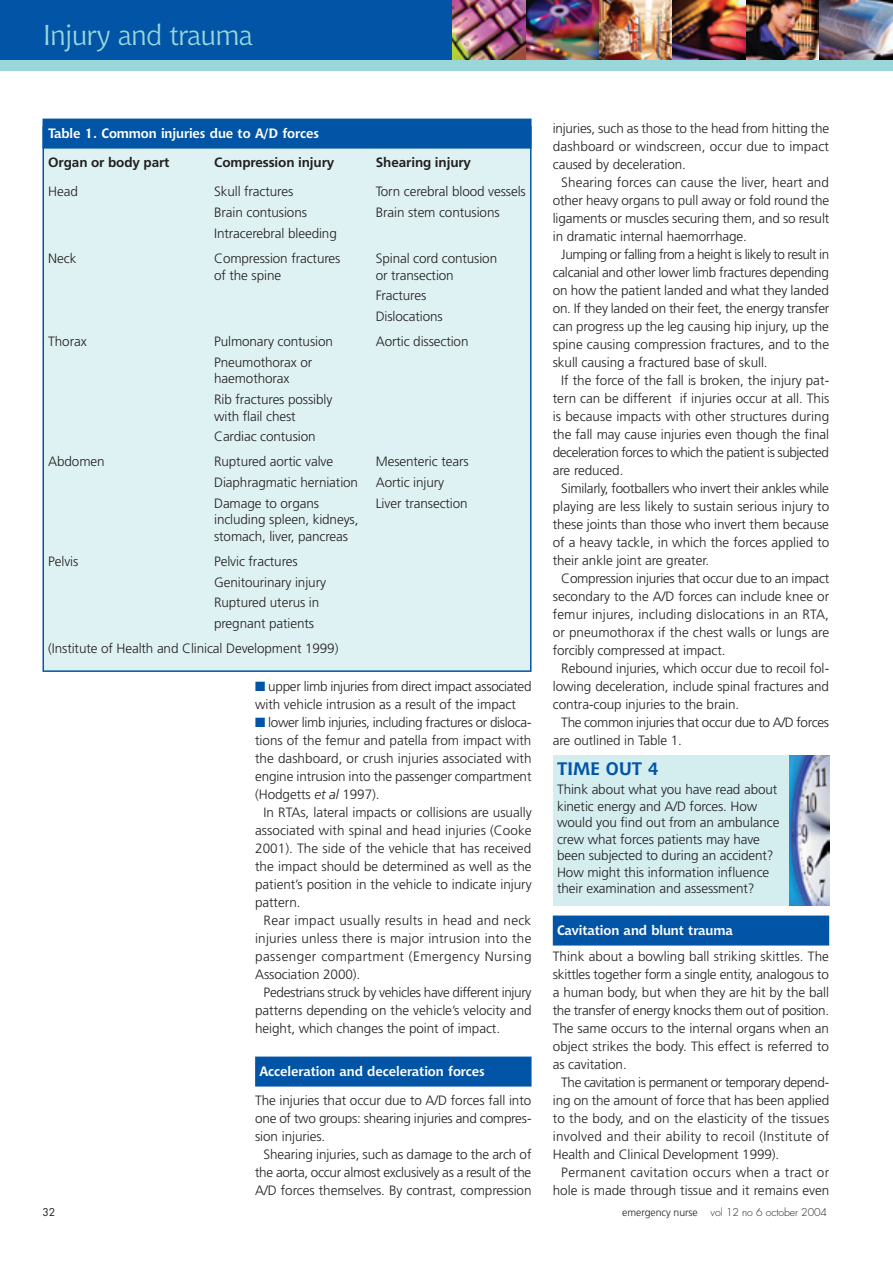
<style>
.page{position:relative;width:893px;height:1263px;background:#fff}
.page>*{position:absolute;margin:0;border:0;box-sizing:border-box;transform-origin:0 0}
.t1{font:28.5px "Chianti BT";letter-spacing:-.03em;color:#99d7db}
.t2{font:700 18px "Chianti BT";letter-spacing:-.01em;color:#0154a6}
.t3{font:300 13.5px/18px "Frutiger LT";letter-spacing:-.01em;color:#231f20;text-align:justify}
.t4{font:700 13.5px "Chianti BT";letter-spacing:-.01em;color:#fff}
.t5{font:300 13.5px/18px "Frutiger LT";letter-spacing:.01em;color:#231f20;text-align:right}
.t6{font:700 13.5px "Frutiger LT";letter-spacing:-.01em;color:#231f20}
.t7{font:300 10.5px "Futura LT";letter-spacing:-.005em;color:#231f20}
.t8{font:10.5px "Futura LT";color:#231f20}
.s1{color:#0154a6}
.s2{font-style:italic}
.s3{font-family:"Frutiger LT"}
</style>
<div class="page">
<div style="left:255px;top:1056px;width:276px;height:30px;background:#0154a6"></div>
<div style="left:553px;top:915px;width:276px;height:30px;background:#0154a6"></div>
<div style="left:553px;top:755px;width:276px;height:151px;background:#d4edef"></div>
<img style="left:789px;top:755px;width:40px;height:151px">
<div style="left:0;top:0;width:892px;height:60px;background:#0154a6"></div>
<img style="left:453px;top:0;width:220px;height:60px">
<img style="left:526px;top:0;width:74px;height:60px">
<img style="left:600px;top:0;width:72px;height:60px">
<img style="left:673px;top:0;width:73px;height:60px">
<img style="left:746px;top:0;width:73px;height:60px">
<img style="left:819px;top:0;width:74px;height:60px">
<div style="left:0;top:60px;width:893px;height:11px;background:#99d7db"></div>
<div style="left:43px;top:127px;width:488px;height:544px;background:#dff2f3"></div>
<div style="left:43px;top:119px;width:488px;height:30px;background:#0154a6"></div>
<h1 class="t1" style="left:43px;top:17px;width:212px">Injury and trauma</h1>
<p class="t4" style="left:48px;top:125px;width:272px">Table 1. Common injuries due to A/D forces</p>
<p class="t6" style="left:48px;top:155px;width:123px">Organ or body part</p>
<p class="t6" style="left:214px;top:155px;width:122px">Compression injury</p>
<p class="t6" style="left:376px;top:155px;width:97px">Shearing injury</p>
<p class="t3" style="left:48px;top:183px;width:31px">Head</p>
<p class="t3" style="left:214px;top:183px;width:81px">Skull fractures</p>
<p class="t3" style="left:376px;top:183px;width:152px">Torn cerebral blood vessels</p>
<p class="t3" style="left:214px;top:204px;width:94px">Brain contusions</p>
<p class="t3" style="left:376px;top:204px;width:125px">Brain stem contusions</p>
<p class="t3" style="left:214px;top:224px;width:124px">Intracerebral bleeding</p>
<p class="t3" style="left:48px;top:249px;width:30px">Neck</p>
<p class="t3" style="left:214px;top:249px;width:128px">Compression fractures</p>
<p class="t3" style="left:376px;top:249px;width:123px">Spinal cord contusion</p>
<p class="t3" style="left:214px;top:266px;width:69px">of the spine</p>
<p class="t3" style="left:376px;top:265px;width:80px;line-height:20.7px;text-align:left">or transection<br>Fractures<br>Dislocations</p>
<p class="t3" style="left:48px;top:333px;width:40px">Thorax</p>
<p class="t3" style="left:214px;top:333px;width:120px">Pulmonary contusion</p>
<p class="t3" style="left:376px;top:333px;width:94px">Aortic dissection</p>
<p class="t3" style="left:214px;top:354px;width:100px;line-height:16.5px">Pneumothorax or haemothorax</p>
<p class="t3" style="left:214px;top:391px;width:120px;line-height:16.5px">Rib fractures possibly with flail chest</p>
<p class="t3" style="left:214px;top:428px;width:103px">Cardiac contusion</p>
<p class="t3" style="left:48px;top:453px;width:58px">Abdomen</p>
<p class="t3" style="left:214px;top:453px;width:121px">Ruptured aortic valve</p>
<p class="t3" style="left:376px;top:453px;width:94px">Mesenteric tears</p>
<p class="t3" style="left:214px;top:474px;width:146px">Diaphragmatic herniation</p>
<p class="t3" style="left:376px;top:474px;width:70px">Aortic injury</p>
<p class="t3" style="left:214px;top:494px;width:106px">Damage to organs</p>
<p class="t3" style="left:376px;top:494px;width:94px">Liver transection</p>
<p class="t3" style="left:214px;top:512px;width:146px;line-height:16.5px">including spleen, kidneys, stomach, liver, pancreas</p>
<p class="t3" style="left:48px;top:552px;width:32px">Pelvis</p>
<p class="t3" style="left:214px;top:551px;width:113px;line-height:20.7px;text-align:left">Pelvic fractures<br>Genitourinary injury<br>Ruptured uterus in pregnant patients</p>
<p class="t3" style="left:48px;top:640px;width:292px">(Institute of Health and Clinical Development 1999)</p>
<p class="t3" style="left:255px;top:677px;width:278px"><span class="s1">■</span> upper limb injuries from direct impact associated with vehicle intrusion as a result of the impact</p>
<p class="t3" style="left:255px;top:713px;width:278px"><span class="s1">■</span> lower limb injuries, including fractures or disloca&shy;tions of the femur and patella from impact with the dashboard, or crush injuries associated with engine intrusion into the passenger compartment (Hodgetts <span class="s2">et al</span> 1997).</p>
<p class="t3" style="left:255px;top:803px;width:278px;text-indent:9px">In RTAs, lateral impacts or collisions are usually associated with spinal and head injuries (Cooke 2001). The side of the vehicle that has received the impact should be determined as well as the patient’s position in the vehicle to indicate injury pattern.</p>
<p class="t3" style="left:255px;top:911px;width:278px;text-indent:9px">Rear impact usually results in head and neck injuries unless there is major intrusion into the passenger compartment (Emergency Nursing Association 2000).</p>
<p class="t3" style="left:255px;top:983px;width:278px;text-indent:9px">Pedestrians struck by vehicles have different injury patterns depending on the vehicle’s velocity and height, which changes the point of impact.</p>
<p class="t4" style="left:259px;top:1063px;width:227px">Acceleration and deceleration forces</p>
<p class="t3" style="left:255px;top:1091px;width:278px">The injuries that occur due to A/D forces fall into one of two groups: shearing injuries and compres&shy;sion injuries.</p>
<p class="t3" style="left:255px;top:1145px;width:278px;text-indent:9px">Shearing injuries, such as damage to the arch of the aorta, occur almost exclusively as a result of the A/D forces themselves. By contrast, compression</p>
<p class="t3" style="left:553px;top:119px;width:278px">injuries, such as those to the head from hitting the dashboard or windscreen, occur due to impact caused by deceleration.</p>
<p class="t3" style="left:553px;top:173px;width:278px;text-indent:9px">Shearing forces can cause the liver, heart and other heavy organs to pull away or fold round the ligaments or muscles securing them, and so result in dramatic internal haemorrhage.</p>
<p class="t3" style="left:553px;top:245px;width:278px;text-indent:9px">Jumping or falling from a height is likely to result in calcanial and other lower limb fractures depending on how the patient landed and what they landed on. If they landed on their feet, the energy transfer can progress up the leg causing hip injury, up the spine causing compression fractures, and to the skull causing a fractured base of skull.</p>
<p class="t3" style="left:553px;top:371px;width:278px;text-indent:9px">If the force of the fall is broken, the injury pat&shy;tern can be different if injuries occur at all. This is because impacts with other structures during the fall may cause injuries even though the final deceleration forces to which the patient is subjected are reduced.</p>
<p class="t3" style="left:553px;top:479px;width:278px;text-indent:9px">Similarly, footballers who invert their ankles while playing are less likely to sustain serious injury to these joints than those who invert them because of a heavy tackle, in which the forces applied to their ankle joint are greater.</p>
<p class="t3" style="left:553px;top:569px;width:278px;text-indent:9px">Compression injuries that occur due to an impact secondary to the A/D forces can include knee or femur injures, including dislocations in an RTA, or pneumothorax if the chest walls or lungs are forcibly compressed at impact.</p>
<p class="t3" style="left:553px;top:659px;width:278px;text-indent:9px">Rebound injuries, which occur due to recoil fol&shy;lowing deceleration, include spinal fractures and contra-coup injuries to the brain.</p>
<p class="t3" style="left:553px;top:713px;width:278px;text-indent:9px">The common injuries that occur due to A/D forces are outlined in Table 1.</p>
<h2 class="t2" style="left:557px;top:758px;width:103px">TIME OUT 4</h2>
<p class="t3" style="left:557px;top:781px;width:224px;line-height:16.5px;text-align:left">Think about what you have read about kinetic energy and A/D forces. How would you find out from an ambulance crew what forces patients may have been subjected to during an accident?<br>How might this information influence their examination and assessment?</p>
<p class="t4" style="left:557px;top:922px;width:177px">Cavitation and blunt trauma</p>
<p class="t3" style="left:553px;top:947px;width:278px">Think about a bowling ball striking skittles. The skittles together form a single entity, analogous to a human body, but when they are hit by the ball the transfer of energy knocks them out of position.<br>The same occurs to the internal organs when an object strikes the body. This effect is referred to as cavitation.</p>
<p class="t3" style="left:553px;top:1073px;width:278px;text-indent:9px">The cavitation is permanent or temporary depend&shy;ing on the amount of force that has been applied to the body, and on the elasticity of the tissues involved and their ability to recoil (Institute of Health and Clinical Development 1999).</p>
<p class="t5" style="left:553px;top:1163px;width:278px">Permanent cavitation occurs when a tract or hole is made through tissue and it remains even</p>
<p class="t8" style="left:43px;top:1205px;width:14px">32</p>
<p class="t7" style="left:622px;top:1205px;width:206px"><span class="s3">emergency nurse</span> vol 12 no 6 october 2004</p>
</div>
